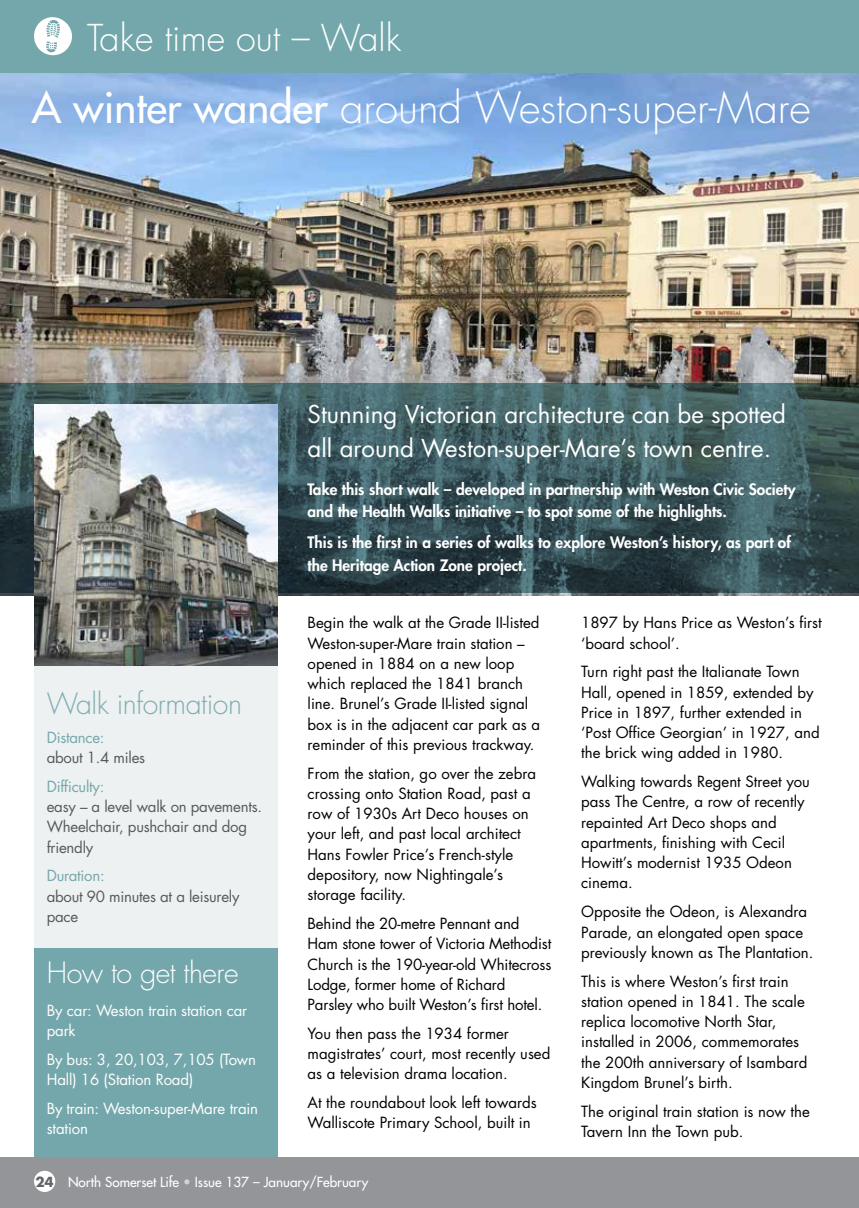
<style>
.page{position:relative;width:859px;height:1208px;background:#fff}
.page>*{position:absolute;margin:0;border:0;box-sizing:border-box;transform-origin:0 0}
.t1{font:300 42px "Futura LT";color:#fff}
.t2{font:300 36px "Futura LT";color:#fff}
.t3{font:300 28.5px "Futura LT";letter-spacing:-.015em;color:#81aeb2}
.t4{font:300 28.5px "Futura LT";letter-spacing:-.015em;color:#fff}
.t5{font:24px/34.5px "Futura LT";color:#fff}
.t6{font:800 15.3px/22.5px "Futura LT";color:#fff}
.t7{font:15px/20.2px "Futura LT";color:#000}
.t8{font:15px/20.2px "Futura LT";letter-spacing:-.01em;color:#fff}
.t9{font:15px/20.2px "Futura LT";letter-spacing:-.015em;color:#58595b}
.t10{font:15px "Futura LT";letter-spacing:-.015em;color:#74a7ab}
.t11{font:13.5px "Futura LT";color:#fff}
.t12{font:700 13.5px "Futura LT";color:#636466}
.s1{font-weight:400}
.s2{color:#d1d3d4}
</style>
<div class="page">
<img style="left:0;top:72px;width:859px;height:523px">
<svg style="left:0;top:383px;width:859px;height:209px;background:#3a555a"></svg>
<div style="left:34px;top:665px;width:244px;height:283px;background:#edf1f1"></div>
<div style="left:34px;top:948px;width:244px;height:232px;background:#74a7ab"></div>
<div style="left:0;top:1157px;width:859px;height:51px;background:#939598"></div>
<div style="left:0;top:0;width:859px;height:72px;background:#74a7ab"></div>
<div style="left:34px;top:17px;width:38px;height:38px;background:#fff;border-radius:50%"></div>
<svg style="left:46px;top:20px;width:14px;height:32px"></svg>
<img style="left:34px;top:404px;width:244px;height:261px">
<div style="left:34px;top:1170px;width:21px;height:22px;background:#fff;border-radius:50%"></div>
<p class="t2" style="left:87px;top:16px;width:316px">Take time out – Walk</p>
<h1 class="t1" style="left:32px;top:82px;width:781px"><span class="s1">A winter wander</span> around Weston-super-Mare</h1>
<h2 class="t3" style="left:47px;top:686px;width:197px">Walk information</h2>
<p class="t10" style="left:47px;top:727px;width:59px">Distance:</p>
<p class="t9" style="left:47px;top:747px;width:100px">about 1.4 miles</p>
<p class="t10" style="left:47px;top:776px;width:59px">Diffculty:</p>
<p class="t9" style="left:47px;top:796px;width:217px">easy – a level walk on pavements.<br>Wheelchair, pushchair and dog friendly</p>
<p class="t10" style="left:47px;top:866px;width:59px">Duration:</p>
<p class="t9" style="left:47px;top:886px;width:194px">about 90 minutes at a leisurely pace</p>
<h3 class="t4" style="left:47px;top:955px;width:193px">How to get there</h3>
<p class="t8" style="left:47px;top:1000px;width:202px">By car: Weston train station car park</p>
<p class="t8" style="left:47px;top:1049px;width:211px">By bus: 3, 20,103, 7,105 (Town<br>Hall) 16 (Station Road)</p>
<p class="t8" style="left:47px;top:1098px;width:213px">By train: Weston-super-Mare train station</p>
<h2 class="t5" style="left:308px;top:397px;width:480px">Stunning Victorian architecture can be spotted all around Weston-super-Mare’s town centre.</h2>
<p class="t6" style="left:308px;top:477px;width:490px">Take this short walk – developed in partnership with Weston Civic Society and the Health Walks initiative – to spot some of the highlights.</p>
<p class="t6" style="left:308px;top:531px;width:485px">This is the frst in a series of walks to explore Weston’s history, as part of</p>
<p class="t6" style="left:308px;top:553px;width:221px">the Heritage Action Zone project.</p>
<p class="t7" style="left:308px;top:613px;width:234px">Begin the walk at the Grade II-listed Weston-super-Mare train station – opened in 1884 on a new loop which replaced the 1841 branch line. Brunel’s Grade II-listed signal box is in the adjacent car park as a reminder of this previous trackway.</p>
<p class="t7" style="left:308px;top:763px;width:230px">From the station, go over the zebra crossing onto Station Road, past a row of 1930s Art Deco houses on your left, and past local architect<br>Hans Fowler Price’s French-style depository, now Nightingale’s storage facility.</p>
<p class="t7" style="left:308px;top:913px;width:245px">Behind the 20-metre Pennant and Ham stone tower of Victoria Methodist Church is the 190-year-old Whitecross Lodge, former home of Richard Parsley who built Weston’s frst hotel.</p>
<p class="t7" style="left:308px;top:1023px;width:244px">You then pass the 1934 former magistrates’ court, most recently used as a television drama location.</p>
<p class="t7" style="left:308px;top:1092px;width:231px">At the roundabout look left towards<br>Walliscote Primary School, built in</p>
<p class="t7" style="left:581px;top:613px;width:242px">1897 by Hans Price as Weston’s frst ‘board school’.</p>
<p class="t7" style="left:581px;top:662px;width:240px">Turn right past the Italianate Town Hall, opened in 1859, extended by Price in 1897, further extended in ‘Post Offce Georgian’ in 1927, and the brick wing added in 1980.</p>
<p class="t7" style="left:581px;top:771px;width:230px">Walking towards Regent Street you pass The Centre, a row of recently repainted Art Deco shops and apartments, fnishing with Cecil<br>Howitt’s modernist 1935 Odeon cinema.</p>
<p class="t7" style="left:581px;top:901px;width:234px">Opposite the Odeon, is Alexandra<br>Parade, an elongated open space previously known as The Plantation.</p>
<p class="t7" style="left:581px;top:971px;width:228px">This is where Weston’s frst train station opened in 1841. The scale replica locomotive North Star, installed in 2006, commemorates the 200th anniversary of Isambard<br>Kingdom Brunel’s birth.</p>
<p class="t7" style="left:581px;top:1101px;width:230px">The original train station is now the<br>Tavern Inn the Town pub.</p>
<p class="t12" style="left:35px;top:1172px;width:20px">24</p>
<p class="t11" style="left:68px;top:1173px;width:302px">North Somerset Life <span class="s2">•</span> Issue 137 – January/February</p>
</div>
